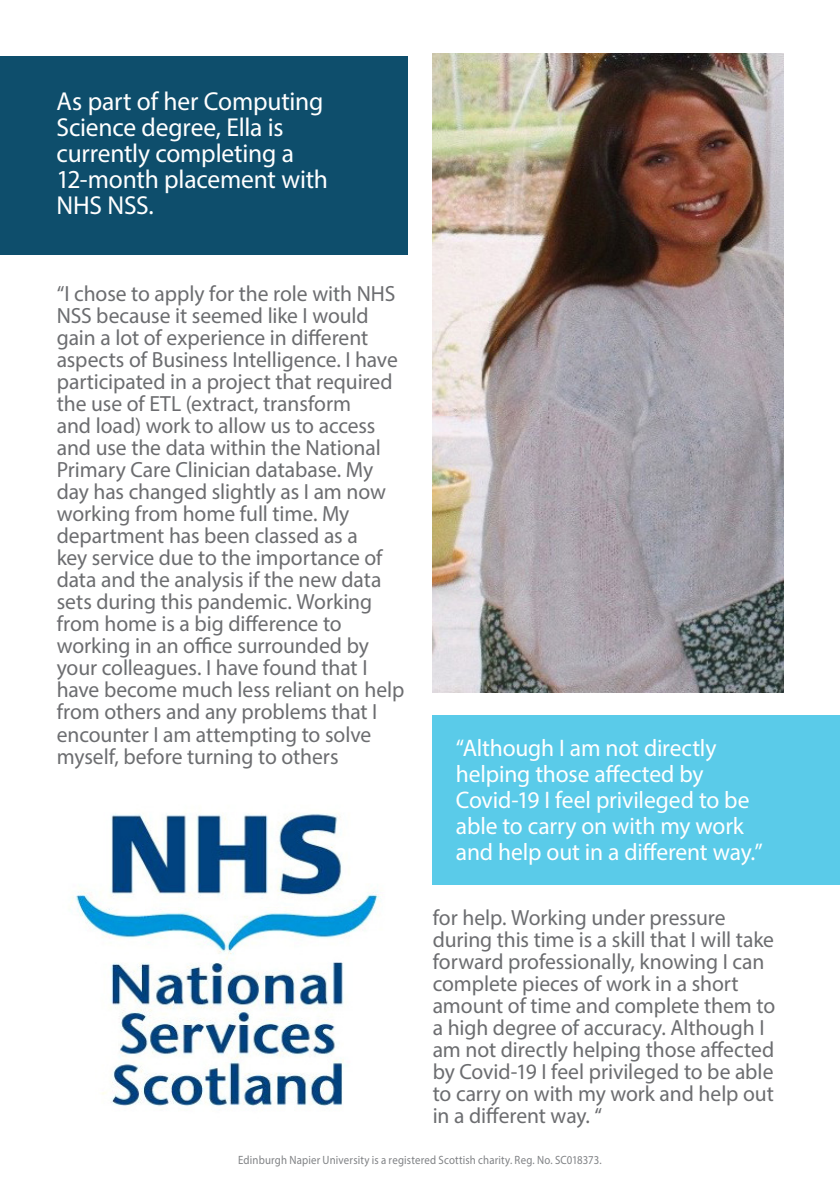
<style>
.page{position:relative;width:840px;height:1191px;background:#fff}
.page>*{position:absolute;margin:0;border:0;box-sizing:border-box;transform-origin:0 0}
.Body_text{font:26px/26px "Myriad Pro";letter-spacing:-.01em;color:#fff}
.Body_text-2{font:24px/26px "Myriad Pro";letter-spacing:-.005em;color:#fff}
.Body_text-3{font:22px/22px "Myriad Pro";letter-spacing:-.005em;color:#6c6d70}
.t1{font:12px "Myriad Pro";letter-spacing:.015em;color:#808285;scale:.9 1}
</style>
<div class="page">
<img style="left:432px;top:54px;width:351px;height:638px">
<div style="left:432px;top:715px;width:407px;height:169px;background:#5acbe9"></div>
<div style="left:0;top:57px;width:408px;height:198px;background:#0e4e6c"></div>
<img style="left:71px;top:813px;width:309px;height:293px">
<p class="Body_text" style="left:57px;top:88px;width:273px">As part of her Computing<br>Science degree, Ella is currently completing a<br>12-month placement with<br>NHS NSS.</p>
<p class="Body_text-3" style="left:57px;top:283px;width:349px">“I chose to apply for the role with NHS NSS because it seemed like I would gain a lot of experience in different aspects of Business Intelligence. I have participated in a project that required the use of ETL (extract, transform<br>and load) work to allow us to access and use the data within the National Primary Care Clinician database. My day has changed slightly as I am now working from home full time. My department has been classed as a<br>key service due to the importance of data and the analysis if the new data sets during this pandemic. Working from home is a big difference to working in an office surrounded by your colleagues. I have found that I have become much less reliant on help from others and any problems that I encounter I am attempting to solve myself, before turning to others</p>
<p class="Body_text-2" style="left:455px;top:735px;width:308px">“Although I am not directly helping those affected by<br>Covid-19 I feel privileged to be able to carry on with my work and help out in a different way.”</p>
<p class="Body_text-3" style="left:432px;top:906px;width:344px">for help. Working under pressure during this time is a skill that I will take forward professionally, knowing I can complete pieces of work in a short amount of time and complete them to a high degree of accuracy. Although I am not directly helping those affected by Covid-19 I feel privileged to be able to carry on with my work and help out in a different way. “</p>
<p class="t1" style="left:238px;top:1152px;width:405px">Edinburgh Napier University is a registered Scottish charity. Reg. No. SC018373.</p>
</div>
